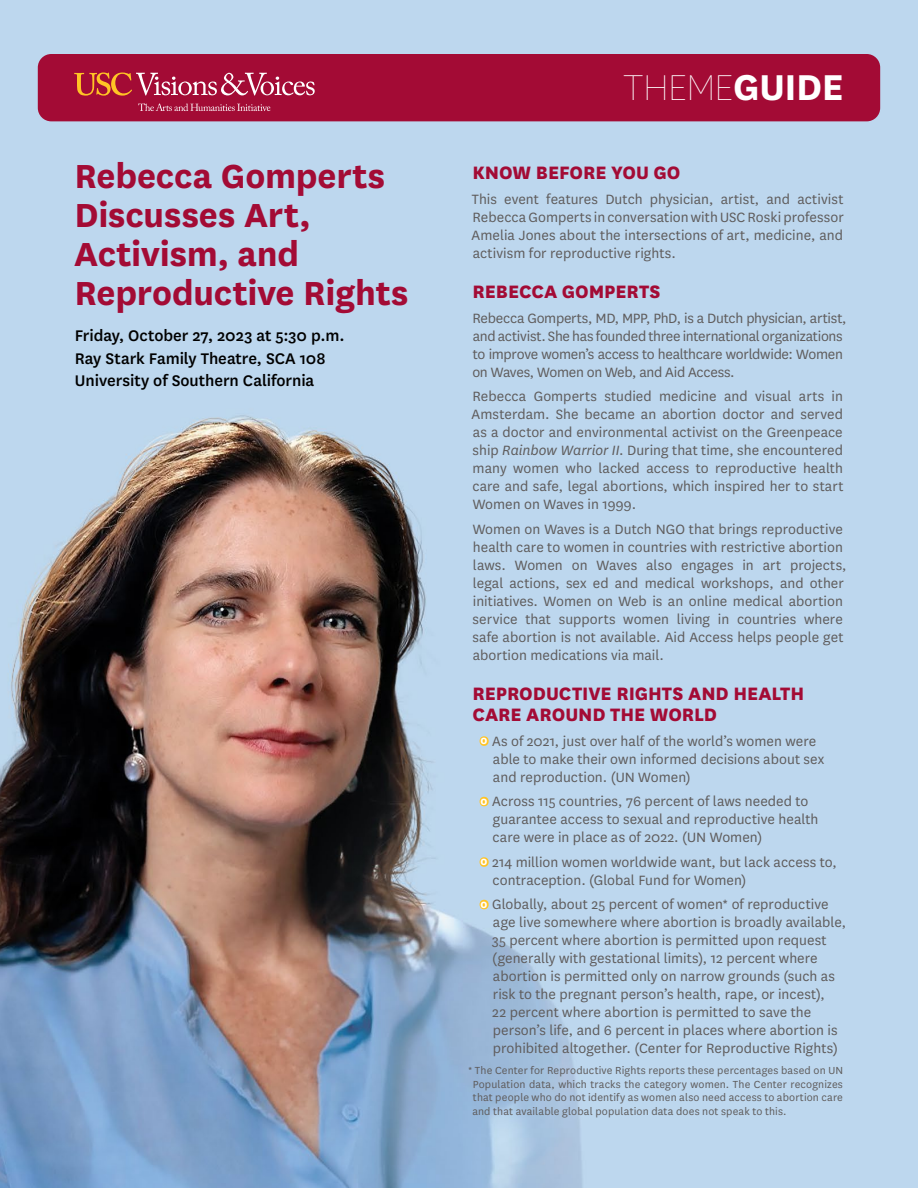
<style>
.page{position:relative;width:918px;height:1188px;background:#fff}
.page>*{position:absolute;margin:0;border:0;box-sizing:border-box;transform-origin:0 0}
.t1{font:100 42px "National";letter-spacing:-.02em;color:#fff}
.t2{font:700 39px/39px "National";letter-spacing:-.005em;color:#a30b35}
.t3{font:800 21px/21px "National";letter-spacing:-.005em;color:#a30b35}
.t4{font:500 18px/22.5px "National";letter-spacing:-.005em;color:#000}
.t5{font:15.75px/18px "National";color:#5f5c5c}
.t6{font:15.75px/18px "National";letter-spacing:-.02em;color:#5f5c5c}
.t7{font:12px/13.5px "National";letter-spacing:.01em;color:#5f5c5c;text-align:justify}
.s1{font-weight:700}
.s2{font-style:italic}
.s3{font-weight:700;font-size:13.5px;color:#ffc425}
</style>
<div class="page">
<img style="left:0;top:0;width:918px;height:1188px">
<div style="left:38px;top:54px;width:842px;height:67px;background:#a30b35;border-radius:14px"></div>
<svg style="left:74px;top:73px;width:241px;height:23px"></svg>
<svg style="left:138px;top:103px;width:133px;height:8px"></svg>
<h2 class="t2" style="left:74px;top:154px;width:336px">Rebecca Gomperts<br>Discusses Art,<br>Activism, and<br>Reproductive Rights</h2>
<p class="t4" style="left:75px;top:324px;width:271px">Friday, October 27, 2023 at 5:30 p.m.<br>Ray Stark Family Theatre, SCA 108<br>University of Southern California</p>
<h1 class="t1" style="left:623px;top:63px;width:222px">THEME<span class="s1">GUIDE</span></h1>
<h3 class="t3" style="left:472px;top:161px;width:210px">KNOW BEFORE YOU GO</h3>
<p class="t5" style="left:472px;top:189px;width:374px;text-align:justify">This event features Dutch physician, artist, and activist Rebecca Gomperts in conversation with USC Roski professor Amelia Jones about the intersections of art, medicine, and activism for reproductive rights.</p>
<h3 class="t3" style="left:472px;top:280px;width:190px">REBECCA GOMPERTS</h3>
<p class="t6" style="left:472px;top:308px;width:376px">Rebecca Gomperts, MD, MPP, PhD, is a Dutch physician, artist, and activist. She has founded three international organizations to improve women’s access to healthcare worldwide: Women on Waves, Women on Web, and Aid Access.</p>
<p class="t5" style="left:472px;top:387px;width:373px;text-align:justify">Rebecca Gomperts studied medicine and visual arts in Amsterdam. She became an abortion doctor and served as a doctor and environmental activist on the Greenpeace ship <span class="s2">Rainbow Warrior II</span>. During that time, she encountered many women who lacked access to reproductive health care and safe, legal abortions, which inspired her to start Women on Waves in 1999.</p>
<p class="t5" style="left:473px;top:519px;width:376px">Women on Waves is a Dutch NGO that brings reproductive health care to women in countries with restrictive abortion laws. Women on Waves also engages in art projects, legal actions, sex ed and medical workshops, and other initiatives. Women on Web is an online medical abortion service that supports women living in countries where safe abortion is not available. Aid Access helps people get abortion medications via mail.</p>
<h3 class="t3" style="left:472px;top:682px;width:333px">REPRODUCTIVE RIGHTS AND HEALTH<br>CARE AROUND THE WORLD</h3>
<p class="t5" style="left:493px;top:731px;width:333px;text-indent:-12px"><span class="s3">o</span> As of 2021, just over half of the world’s women were able to make their own informed decisions about sex and reproduction. (UN Women)</p>
<p class="t5" style="left:493px;top:792px;width:327px;text-indent:-12px"><span class="s3">o</span> Across 115 countries, 76 percent of laws needed to guarantee access to sexual and reproductive health care were in place as of 2022. (UN Women)</p>
<p class="t5" style="left:493px;top:852px;width:346px;text-indent:-12px"><span class="s3">o</span> 214 million women worldwide want, but lack access to, contraception. (Global Fund for Women)</p>
<p class="t5" style="left:492px;top:895px;width:356px;text-indent:-11px"><span class="s3">o</span> Globally, about 25 percent of women* of reproductive age live somewhere where abortion is broadly available, 35 percent where abortion is permitted upon request (generally with gestational limits), 12 percent where abortion is permitted only on narrow grounds (such as risk to the pregnant person’s health, rape, or incest),<br>22 percent where abortion is permitted to save the person’s life, and 6 percent in places where abortion is prohibited altogether. (Center for Reproductive Rights)</p>
<p class="t7" style="left:472px;top:1063px;width:372px;text-indent:-4px">* The Center for Reproductive Rights reports these percentages based on UN Population data, which tracks the category women. The Center recognizes that people who do not identify as women also need access to abortion care and that available global population data does not speak to this.</p>
</div>
